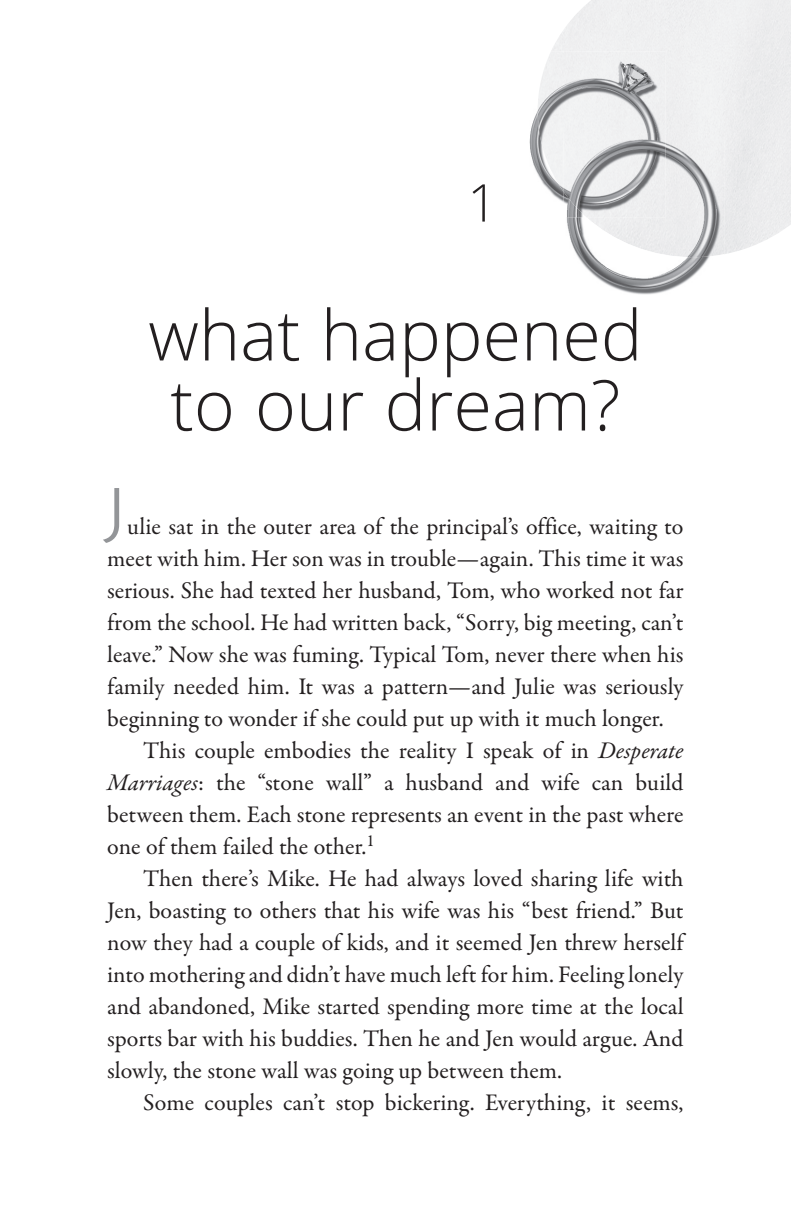
<style>
.page{position:relative;width:791px;height:1229px;background:#fff}
.page>*{position:absolute;margin:0;border:0;box-sizing:border-box;transform-origin:0 0}
.t1{font:300 72px "Agenda";color:#939598}
.t2{font:300 70px/70px "Open Sans";color:#231f20;text-align:center}
.t3{font:300 52px "Open Sans";color:#231f20}
.t4{font:24px "Garamond Premr Pro";letter-spacing:-.005em;color:#231f20}
.s1{font-style:italic}
</style>
<div class="page">
<img style="left:529px;top:113px;width:34px;height:89px">
<img style="left:537px;top:52px;width:128px;height:139px">
<img style="left:665px;top:133px;width:59px;height:84px">
<img style="left:566px;top:217px;width:158px;height:78px">
<img style="left:563px;top:133px;width:102px;height:84px">
<h3 class="t3" style="left:467px;top:167px;width:31px">1</h3>
<h2 class="t2" style="left:148px;top:298px;width:495px">what happened to our dream?</h2>
<h1 class="t1" style="left:107px;top:468px;width:20px">J</h1>
<p class="t4" style="left:127px;top:512px;width:557px">ulie sat in the outer area of the principal’s office, waiting to</p>
<p class="t4" style="left:107px;top:544px;width:578px">meet with him. Her son was in trouble—again. This time it was</p>
<p class="t4" style="left:107px;top:576px;width:578px">serious. She had texted her husband, Tom, who worked not far</p>
<p class="t4" style="left:107px;top:608px;width:578px">from the school. He had written back, “Sorry, big meeting, can’t</p>
<p class="t4" style="left:107px;top:640px;width:578px">leave.” Now she was fuming. Typical Tom, never there when his</p>
<p class="t4" style="left:107px;top:672px;width:578px">family needed him. It was a pattern—and Julie was seriously</p>
<p class="t4" style="left:107px;top:704px;width:558px">beginning to wonder if she could put up with it much longer.</p>
<p class="t4" style="left:143px;top:736px;width:542px">This couple embodies the reality I speak of in <span class="s1">Desperate</span></p>
<p class="t4" style="left:107px;top:768px;width:577px"><span class="s1">Marriages</span>: the “stone wall” a husband and wife can build</p>
<p class="t4" style="left:107px;top:800px;width:577px">between them. Each stone represents an event in the past where</p>
<p class="t4" style="left:107px;top:832px;width:269px">one of them failed the other.<sup>1</sup></p>
<p class="t4" style="left:143px;top:864px;width:542px">Then there’s Mike. He had always loved sharing life with</p>
<p class="t4" style="left:107px;top:896px;width:577px">Jen, boasting to others that his wife was his “best friend.” But</p>
<p class="t4" style="left:107px;top:928px;width:577px">now they had a couple of kids, and it seemed Jen threw herself</p>
<p class="t4" style="left:107px;top:960px;width:578px">into mothering and didn’t have much left for him. Feeling lonely</p>
<p class="t4" style="left:107px;top:992px;width:578px">and abandoned, Mike started spending more time at the local</p>
<p class="t4" style="left:107px;top:1024px;width:577px">sports bar with his buddies. Then he and Jen would argue. And</p>
<p class="t4" style="left:107px;top:1056px;width:456px">slowly, the stone wall was going up between them.</p>
<p class="t4" style="left:143px;top:1088px;width:541px">Some couples can’t stop bickering. Everything, it seems,</p>
</div>
